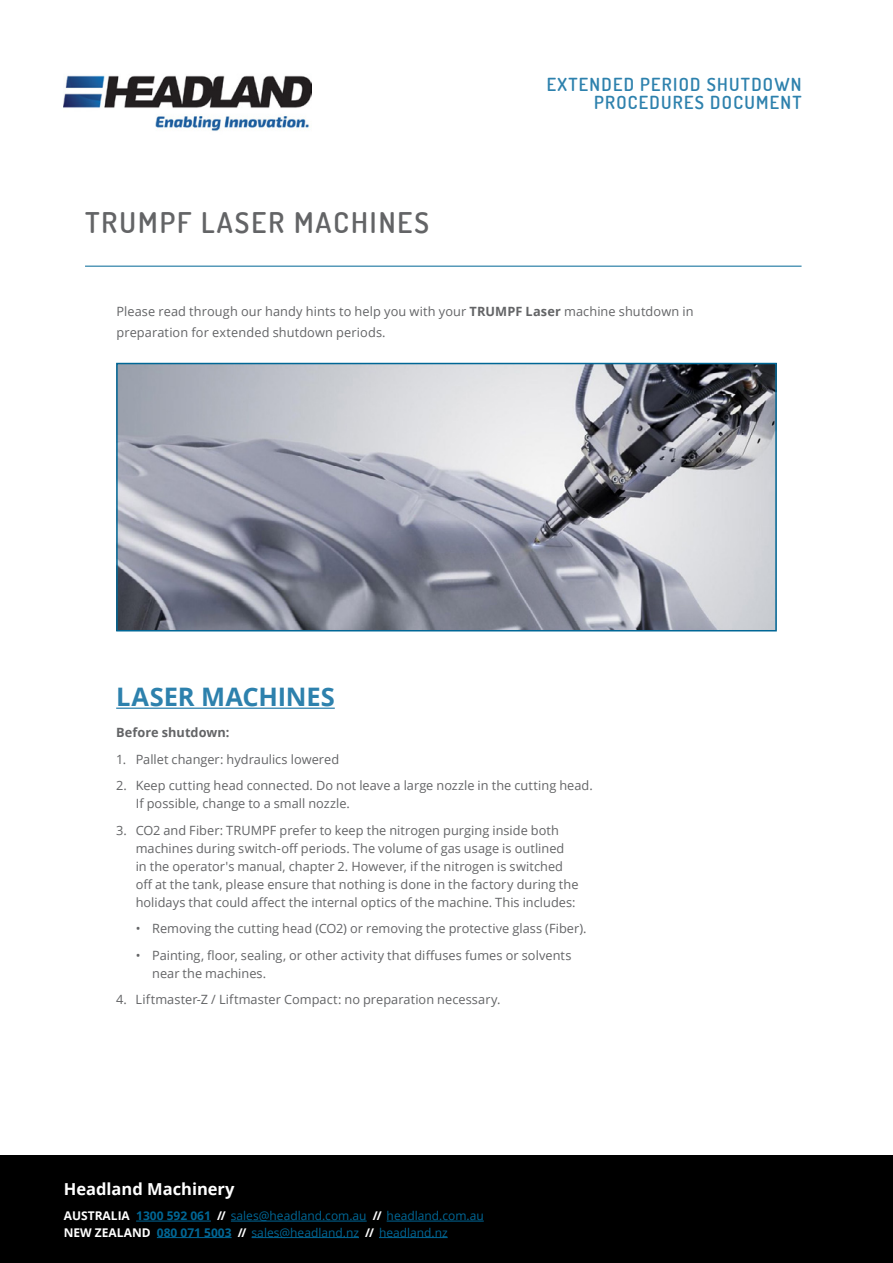
<style>
.page{position:relative;width:893px;height:1263px;background:#fff}
.page>*{position:absolute;margin:0;border:0;box-sizing:border-box;transform-origin:0 0}
.t1{font:600 28.5px "Dosis";letter-spacing:.07em;color:#636466}
.t2{font:700 25.5px "Open Sans";letter-spacing:-.005em;color:#2d81ad}
.t3{font:600 18px/18px "Dosis";letter-spacing:.07em;color:#2d81ad;text-align:right}
.t4{font:700 16.5px "Open Sans";color:#fff}
.t5{font:12.75px/18px "Open Sans";letter-spacing:.005em;color:#636466}
.t6{font:700 12.75px "Open Sans";letter-spacing:.005em;color:#636466}
.t7{font:12px/16.5px "Open Sans";color:#006796}
.s1{font-weight:700}
.s2{font-weight:700;color:#fff}
</style>
<div class="page">
<img style="left:64px;top:75px;width:247px;height:56px">
<div style="left:0;top:1156px;width:893px;height:107px;background:#000"></div>
<hr style="left:85px;top:266px;width:716px;height:1px;background:#006796">
<img style="left:119px;top:366px;width:655px;height:262px">
<div style="left:116px;top:363px;width:661px;height:268px;border:2px solid #006796"></div>
<hr style="left:116px;top:707px;width:219px;height:2px;background:#2d81ad">
<hr style="left:136px;top:1221px;width:75px;height:1px;background:#006796">
<hr style="left:231px;top:1221px;width:136px;height:1px;background:#006796">
<hr style="left:387px;top:1221px;width:97px;height:1px;background:#006796">
<hr style="left:157px;top:1237px;width:75px;height:1px;background:#006796">
<hr style="left:252px;top:1237px;width:107px;height:1px;background:#006796">
<hr style="left:379px;top:1237px;width:69px;height:1px;background:#006796">
<h1 class="t1" style="left:85px;top:204px;width:346px">TRUMPF LASER MACHINES</h1>
<h3 class="t3" style="left:547px;top:75px;width:256px">EXTENDED PERIOD SHUTDOWN<br>PROCEDURES DOCUMENT</h3>
<p class="t5" style="left:117px;top:300px;width:579px;line-height:21px">Please read through our handy hints to help you with your <span class="s1">TRUMPF Laser</span> machine shutdown in preparation for extended shutdown periods.</p>
<h2 class="t2" style="left:116px;top:679px;width:220px">LASER MACHINES</h2>
<p class="t6" style="left:116px;top:723px;width:115px">Before shutdown:</p>
<p class="t5" style="left:116px;top:750px;width:224px">1. Pallet changer: hydraulics lowered</p>
<p class="t5" style="left:136px;top:776px;width:459px;text-indent:-19px">2. Keep cutting head connected. Do not leave a large nozzle in the cutting head.<br>If possible, change to a small nozzle.</p>
<p class="t5" style="left:136px;top:821px;width:444px;text-indent:-19px">3. CO2 and Fiber: TRUMPF prefer to keep the nitrogen purging inside both machines during switch-off periods. The volume of gas usage is outlined in the operator's manual, chapter 2. However, if the nitrogen is switched off at the tank, please ensure that nothing is done in the factory during the holidays that could affect the internal optics of the machine. This includes:</p>
<p class="t5" style="left:136px;top:919px;width:452px">• Removing the cutting head (CO2) or removing the protective glass (Fiber).</p>
<p class="t5" style="left:152px;top:946px;width:421px;text-indent:-16px">• Painting, floor, sealing, or other activity that diffuses fumes or solvents near the machines.</p>
<p class="t5" style="left:116px;top:990px;width:386px">4. Liftmaster-Z / Liftmaster Compact: no preparation necessary.</p>
<p class="t4" style="left:64px;top:1177px;width:172px">Headland Machinery</p>
<p class="t7" style="left:64px;top:1207px;width:421px"><span class="s2">AUSTRALIA</span> <span class="s1">1300 592 061</span> <span class="s2">//</span> sales@headland.com.au <span class="s2">//</span> headland.com.au<br><span class="s2">NEW ZEALAND</span> <span class="s1">080 071 5003</span> <span class="s2">//</span> sales@headland.nz <span class="s2">//</span> headland.nz</p>
</div>
